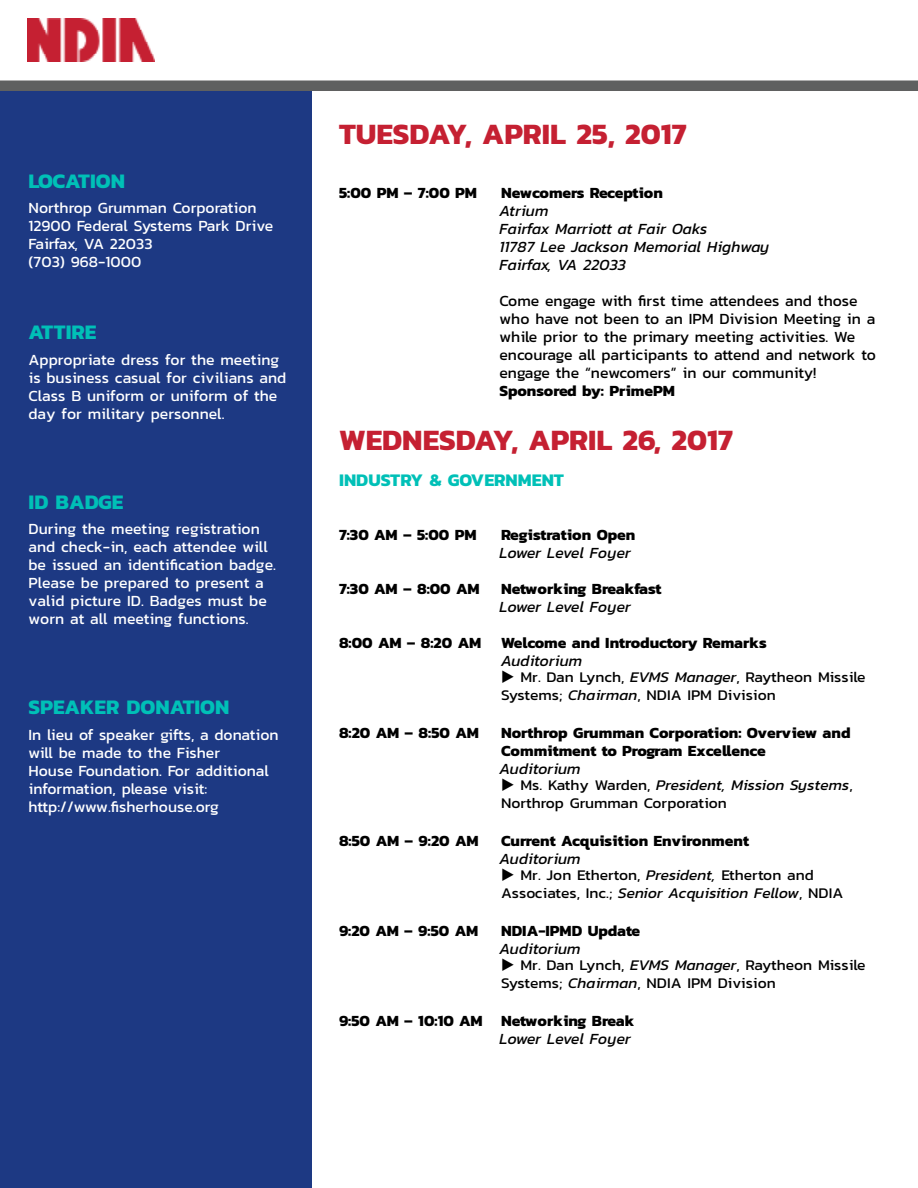
<style>
.page{position:relative;width:918px;height:1188px;background:#fff}
.page>*{position:absolute;margin:0;border:0;box-sizing:border-box;transform-origin:0 0}
.t1{font:700 30px "Kanit";color:#c52032}
.t2{font:700 21px "Kanit";color:#00c0b7}
.t3{font:700 18px "Kanit";color:#00c0b7}
.t4{font:15.75px/18px "Kanit";color:#fff}
.t5{font:700 15.75px/18px "Kanit";color:#000}
.t6{font:15.75px/18px "Kanit";color:#000}
.t7{font:italic 15.75px/18px "Kanit";color:#000}
.t8{font:15px/18px "Kanit";color:#000;scale:1.04 1}
.s1{font-style:italic}
</style>
<div class="page">
<div style="left:0;top:81px;width:918px;height:10px;background:#5f6060"></div>
<div style="left:1px;top:92px;width:310px;height:1096px;background:#1d3983"></div>
<div style="left:0;top:91px;width:312px;height:1097px;border:2px solid #1d3983"></div>
<img style="left:27px;top:19px;width:128px;height:42px">
<h2 class="t2" style="left:28px;top:164px;width:98px">LOCATION</h2>
<p class="t4" style="left:28px;top:199px;width:246px">Northrop Grumman Corporation<br>12900 Federal Systems Park Drive<br>Fairfax, VA 22033<br>(703) 968-1000</p>
<h2 class="t2" style="left:28px;top:316px;width:69px">ATTIRE</h2>
<p class="t4" style="left:28px;top:350px;width:259px">Appropriate dress for the meeting is business casual for civilians and<br>Class B uniform or uniform of the day for military personnel.</p>
<h2 class="t2" style="left:28px;top:485px;width:97px">ID BADGE</h2>
<p class="t4" style="left:28px;top:520px;width:249px">During the meeting registration and check-in, each attendee will be issued an identification badge.<br>Please be prepared to present a valid picture ID. Badges must be worn at all meeting functions.</p>
<h2 class="t2" style="left:28px;top:691px;width:202px">SPEAKER DONATION</h2>
<p class="t4" style="left:28px;top:725px;width:252px">In lieu of speaker gifts, a donation will be made to the Fisher<br>House Foundation. For additional information, please visit: http://www.fisherhouse.org</p>
<h1 class="t1" style="left:339px;top:111px;width:349px">TUESDAY, APRIL 25, 2017</h1>
<p class="t5" style="left:339px;top:183px;width:140px">5:00 PM – 7:00 PM</p>
<p class="t5" style="left:501px;top:183px;width:163px">Newcomers Reception</p>
<p class="t7" style="left:500px;top:201px;width:271px">Atrium<br>Fairfax Marriott at Fair Oaks<br>11787 Lee Jackson Memorial Highway<br>Fairfax, VA 22033</p>
<p class="t6" style="left:500px;top:291px;width:378px">Come engage with first time attendees and those who have not been to an IPM Division Meeting in a while prior to the primary meeting activities. We encourage all participants to attend and network to engage the “newcomers” in our community!</p>
<p class="t5" style="left:500px;top:381px;width:177px">Sponsored by: PrimePM</p>
<h1 class="t1" style="left:339px;top:417px;width:395px">WEDNESDAY, APRIL 26, 2017</h1>
<p class="t3" style="left:339px;top:466px;width:227px">INDUSTRY &amp; GOVERNMENT</p>
<p class="t5" style="left:339px;top:525px;width:139px">7:30 AM – 5:00 PM</p>
<p class="t5" style="left:501px;top:525px;width:136px">Registration Open</p>
<p class="t7" style="left:500px;top:543px;width:133px">Lower Level Foyer</p>
<p class="t5" style="left:339px;top:579px;width:142px">7:30 AM – 8:00 AM</p>
<p class="t5" style="left:501px;top:579px;width:162px">Networking Breakfast</p>
<p class="t7" style="left:500px;top:597px;width:133px">Lower Level Foyer</p>
<p class="t5" style="left:339px;top:633px;width:144px">8:00 AM – 8:20 AM</p>
<p class="t5" style="left:501px;top:633px;width:267px">Welcome and Introductory Remarks</p>
<p class="t7" style="left:501px;top:651px;width:83px">Auditorium</p>
<p class="t8" style="left:501px;top:668px;width:352px;text-indent:19px">Mr. Dan Lynch, <span class="s1">EVMS Manager</span>, Raytheon Missile<br>Systems; <span class="s1">Chairman</span>, NDIA IPM Division</p>
<p class="t5" style="left:339px;top:723px;width:141px">8:20 AM – 8:50 AM</p>
<p class="t5" style="left:501px;top:723px;width:351px">Northrop Grumman Corporation: Overview and<br>Commitment to Program Excellence</p>
<p class="t7" style="left:500px;top:759px;width:83px">Auditorium</p>
<p class="t8" style="left:501px;top:776px;width:340px;text-indent:19px">Ms. Kathy Warden, <span class="s1">President, Mission Systems</span>,<br>Northrop Grumman Corporation</p>
<p class="t5" style="left:339px;top:831px;width:141px">8:50 AM – 9:20 AM</p>
<p class="t5" style="left:501px;top:831px;width:250px">Current Acquisition Environment</p>
<p class="t7" style="left:500px;top:849px;width:83px">Auditorium</p>
<p class="t8" style="left:501px;top:866px;width:331px;text-indent:19px">Mr. Jon Etherton, <span class="s1">President,</span> Etherton and<br>Associates, Inc.; <span class="s1">Senior Acquisition Fellow</span>, NDIA</p>
<p class="t5" style="left:339px;top:921px;width:141px">9:20 AM – 9:50 AM</p>
<p class="t5" style="left:501px;top:921px;width:141px">NDIA-IPMD Update</p>
<p class="t7" style="left:500px;top:939px;width:83px">Auditorium</p>
<p class="t8" style="left:501px;top:956px;width:352px;text-indent:19px">Mr. Dan Lynch, <span class="s1">EVMS Manager</span>, Raytheon Missile<br>Systems; <span class="s1">Chairman</span>, NDIA IPM Division</p>
<p class="t5" style="left:339px;top:1011px;width:297px">9:50 AM – 10:10 AM Networking Break</p>
<p class="t7" style="left:500px;top:1029px;width:133px">Lower Level Foyer</p>
</div>
